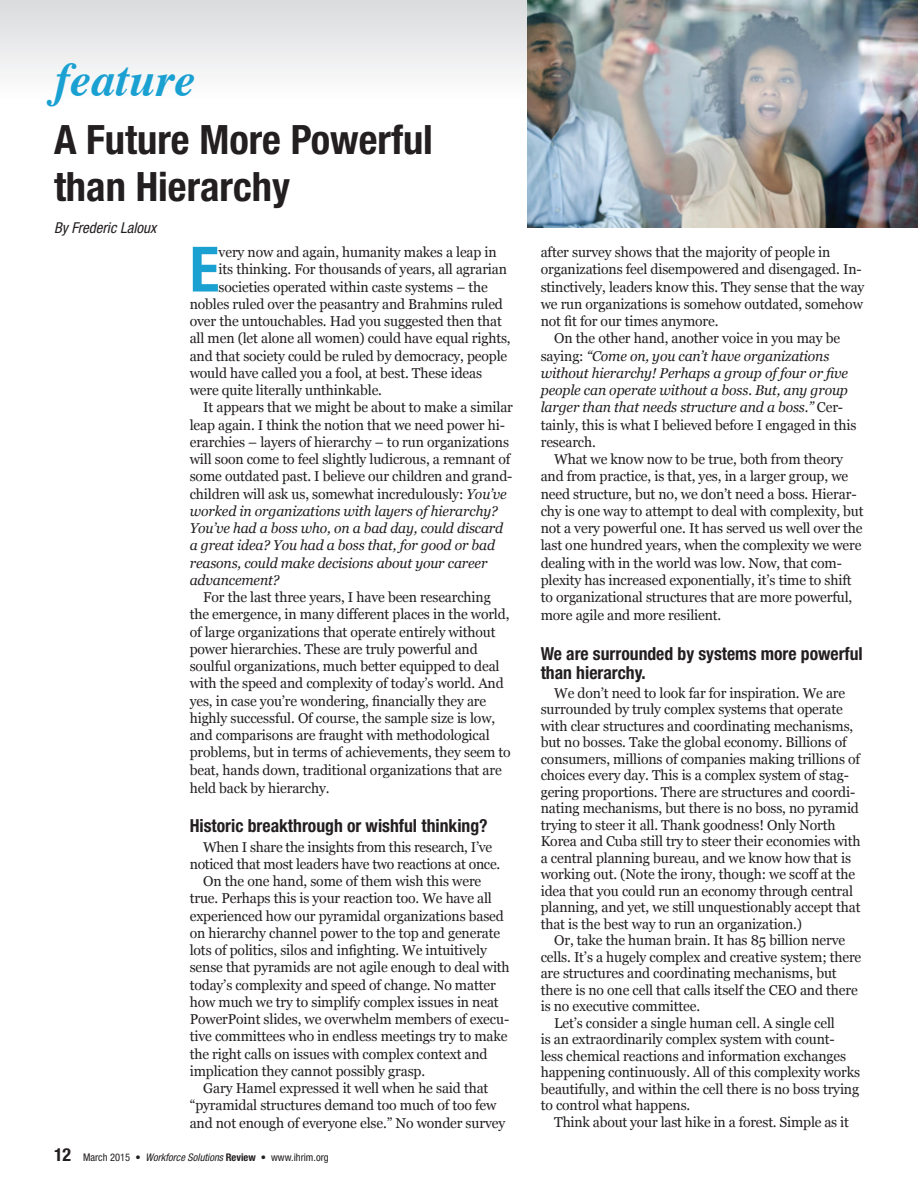
<style>
.page{position:relative;width:918px;height:1188px;background:#fff}
.page>*{position:absolute;margin:0;border:0;box-sizing:border-box;transform-origin:0 0}
.text_noindent{font:700 condensed 62.55px "Helvetica Neue LT Std";color:#1aa1d2}
.t1{font:italic 700 48px "Times";color:#1aa1d2}
.heading{font:700 condensed 40.5px/46.5px "Helvetica Neue LT Std";color:#231f20}
.subhead{font:700 condensed 18px/19.5px "Helvetica Neue LT Std";color:#231f20}
.author{font:italic condensed 15px "Helvetica Neue LT Std";color:#231f20}
.text_noindent-2{font:14.25px/17.2px "Georgia";letter-spacing:-.01em;color:#231f20}
.text_noindent-3{font:italic 14.25px/17.2px "Georgia";letter-spacing:-.01em;color:#231f20}
.t2{font:condensed 10.5px "Helvetica Neue LT Std";color:#231f20}
.s1{font-style:italic}
.s2{font-weight:700;font-size:18px}
.s3{font-weight:700}
.s4{font-style:normal}
</style>
<div class="page">
<div style="left:0;top:0;width:918px;height:100px;background:linear-gradient(to bottom,#d9dbdd,#fefefe)"></div>
<img style="left:527px;top:0;width:390px;height:228px">
<p class="t1" style="left:54px;top:35px;width:143px">feature</p>
<p class="heading" style="left:54px;top:116px;width:380px">A Future More Powerful than Hierarchy</p>
<p class="author" style="left:54px;top:219px;width:104px">By Frederic Laloux</p>
<p class="text_noindent" style="left:190px;top:231px;width:31px">E</p>
<p class="text_noindent-2" style="left:219px;top:243px;width:280px">very now and again, humanity makes a leap in</p>
<p class="text_noindent-2" style="left:219px;top:260px;width:290px">its thinking. For thousands of years, all agrarian</p>
<p class="text_noindent-2" style="left:219px;top:277px;width:271px">societies operated within caste systems – the</p>
<p class="text_noindent-2" style="left:190px;top:295px;width:315px">nobles ruled over the peasantry and Brahmins ruled</p>
<p class="text_noindent-2" style="left:190px;top:312px;width:314px">over the untouchables. Had you suggested then that</p>
<p class="text_noindent-2" style="left:190px;top:329px;width:323px">all men (let alone all women) could have equal rights,</p>
<p class="text_noindent-2" style="left:190px;top:346px;width:319px">and that society could be ruled by democracy, people</p>
<p class="text_noindent-2" style="left:190px;top:364px;width:294px">would have called you a fool, at best. These ideas</p>
<p class="text_noindent-2" style="left:190px;top:381px;width:194px">were quite literally unthinkable.</p>
<p class="text_noindent-2" style="left:190px;top:398px;width:325px;text-indent:14px">It appears that we might be about to make a similar leap again. I think the notion that we need power hi&shy;erarchies – layers of hierarchy – to run organizations will soon come to feel slightly ludicrous, a remnant of some outdated past. I believe our children and grand&shy;children will ask us, somewhat incredulously: <span class="s1">You’ve worked in organizations with layers of hierarchy?<br>You’ve had a boss who, on a bad day, could discard a great idea? You had a boss that, for good or bad reasons, could make decisions about your career advancement?</span></p>
<p class="text_noindent-2" style="left:190px;top:588px;width:323px;text-indent:14px">For the last three years, I have been researching the emergence, in many different places in the world, of large organizations that operate entirely without power hierarchies. These are truly powerful and soulful organizations, much better equipped to deal with the speed and complexity of today’s world. And yes, in case you’re wondering, financially they are highly successful. Of course, the sample size is low, and comparisons are fraught with methodological problems, but in terms of achievements, they seem to beat, hands down, traditional organizations that are held back by hierarchy.</p>
<p class="subhead" style="left:190px;top:816px;width:299px">Historic breakthrough or wishful thinking?</p>
<p class="text_noindent-2" style="left:190px;top:837px;width:312px;text-align:center">When I share the insights from this research, I’ve noticed that most leaders have two reactions at once.</p>
<p class="text_noindent-2" style="left:190px;top:872px;width:322px;text-indent:14px">On the one hand, some of them wish this were true. Perhaps this is your reaction too. We have all experienced how our pyramidal organizations based on hierarchy channel power to the top and generate lots of politics, silos and infighting. We intuitively sense that pyramids are not agile enough to deal with today’s complexity and speed of change. No matter how much we try to simplify complex issues in neat PowerPoint slides, we overwhelm members of execu&shy;tive committees who in endless meetings try to make the right calls on issues with complex context and implication they cannot possibly grasp.</p>
<p class="text_noindent-2" style="left:190px;top:1079px;width:317px;text-indent:14px">Gary Hamel expressed it well when he said that “pyramidal structures demand too much of too few and not enough of everyone else.” No wonder survey</p>
<p class="t2" style="left:54px;top:1151px;width:276px"><span class="s2">12</span> March 2015 • <span class="s1">Workforce Solutions</span> <span class="s3">Review</span> • www.ihrim.org</p>
<p class="text_noindent-2" style="left:541px;top:243px;width:325px">after survey shows that the majority of people in organizations feel disempowered and disengaged. In&shy;stinctively, leaders know this. They sense that the way we run organizations is somehow outdated, somehow not fit for our times anymore.</p>
<p class="text_noindent-3" style="left:541px;top:329px;width:317px;text-indent:14px"><span class="s4">On the other hand, another voice in you may be saying:</span> “Come on, you can’t have organizations without hierarchy! Perhaps a group of four or five people can operate without a boss. But, any group larger than that needs structure and a boss.” <span class="s4">Cer&shy;tainly, this is what I believed before I engaged in this research.</span></p>
<p class="text_noindent-2" style="left:541px;top:450px;width:324px;text-indent:14px">What we know now to be true, both from theory and from practice, is that, yes, in a larger group, we need structure, but no, we don’t need a boss. Hierar&shy;chy is one way to attempt to deal with complexity, but not a very powerful one. It has served us well over the last one hundred years, when the complexity we were dealing with in the world was low. Now, that com&shy;plexity has increased exponentially, it’s time to shift to organizational structures that are more powerful, more agile and more resilient.</p>
<p class="subhead" style="left:541px;top:643px;width:324px">We are surrounded by systems more powerful than hierarchy.</p>
<p class="text_noindent-2" style="left:541px;top:684px;width:321px;line-height:16.5px;text-indent:14px">We don’t need to look far for inspiration. We are surrounded by truly complex systems that operate with clear structures and coordinating mechanisms, but no bosses. Take the global economy. Billions of consumers, millions of companies making trillions of choices every day. This is a complex system of stag&shy;gering proportions. There are structures and coordi&shy;nating mechanisms, but there is no boss, no pyramid trying to steer it all. Thank goodness! Only North Korea and Cuba still try to steer their economies with a central planning bureau, and we know how that is working out. (Note the irony, though: we scoff at the idea that you could run an economy through central planning, and yet, we still unquestionably accept that that is the best way to run an organization.)</p>
<p class="text_noindent-2" style="left:541px;top:932px;width:322px;line-height:16.5px;text-indent:14px">Or, take the human brain. It has 85 billion nerve cells. It’s a hugely complex and creative system; there are structures and coordinating mechanisms, but there is no one cell that calls itself the CEO and there is no executive committee.</p>
<p class="text_noindent-2" style="left:541px;top:1014px;width:321px;line-height:16.5px;text-indent:14px">Let’s consider a single human cell. A single cell<br>is an extraordinarily complex system with count&shy;less chemical reactions and information exchanges happening continuously. All of this complexity works beautifully, and within the cell there is no boss trying to control what happens.</p>
<p class="text_noindent-2" style="left:554px;top:1113px;width:296px">Think about your last hike in a forest. Simple as it</p>
</div>
